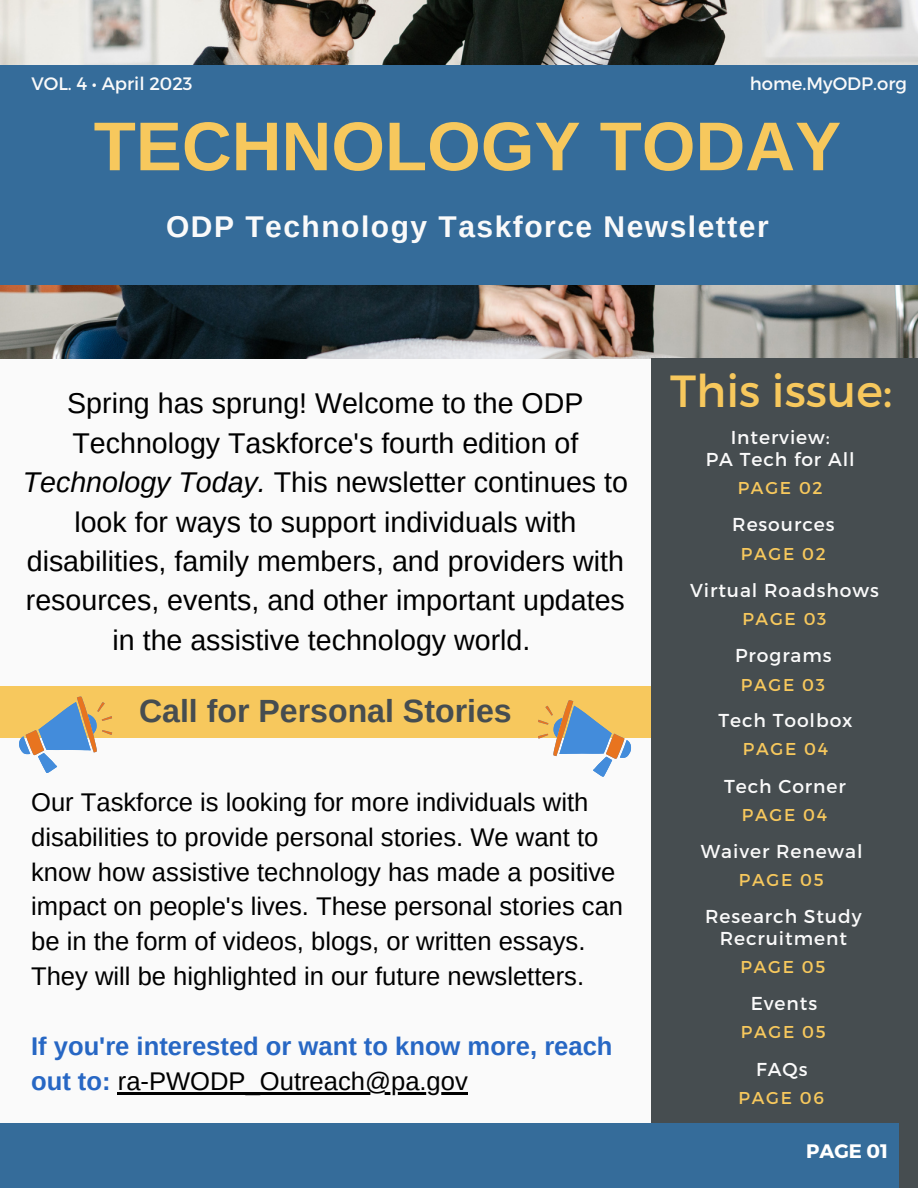
<style>
.page{position:relative;width:918px;height:1188px;background:#fafafa}
.page>*{position:absolute;margin:0;border:0;box-sizing:border-box;transform-origin:0 0}
.t1{font:700 69px "Arimo";color:#f7c85d}
.t2{font:45px "Montserrat";color:#f7c85d}
.t3{font:700 32.1px "Arimo";color:#464d50}
.t4{font:700 30px "Arimo";letter-spacing:.05em;color:#fafafa}
.t5{font:28.65px/39.3px "Arimo";color:#000;text-align:center}
.t6{font:25.65px/34.8px "Arimo";color:#000}
.t7{font:700 25.65px/34.8px "Arimo";color:#2767c4}
.t8{font:700 19.5px "Montserrat";color:#fff}
.t9{font:18.75px/21.3px "Montserrat";letter-spacing:.05em;color:#fafafa;text-align:center}
.t10{font:18px "Montserrat";color:#fafafa}
.t11{font:17.1px "Montserrat";letter-spacing:.1em;color:#f7c85d}
.s1{font-style:italic}
.s2{font-weight:400;color:#000}
</style>
<div class="page">
<img style="left:0;top:0;width:918px;height:359px">
<div style="left:652px;top:359px;width:266px;height:829px;background:#464d50"></div>
<div style="left:0;top:65px;width:918px;height:219px;background:#356c9a"></div>
<div style="left:0;top:1123px;width:899px;height:65px;background:#356c9a"></div>
<div style="left:0;top:687px;width:650px;height:51px;background:#f7c85d"></div>
<svg style="left:19px;top:697px;width:93px;height:76px"></svg>
<hr style="left:118px;top:1092px;width:350px;height:2px;background:#000">
<svg style="left:538px;top:700px;width:93px;height:77px"></svg>
<p class="t10" style="left:31px;top:72px;width:163px">VOL. 4 • April 2023</p>
<p class="t10" style="left:750px;top:72px;width:159px">home.MyODP.org</p>
<h1 class="t1" style="left:94px;top:108px;width:749px">TECHNOLOGY TODAY</h1>
<p class="t4" style="left:166px;top:210px;width:604px">ODP Technology Taskforce Newsletter</p>
<p class="t5" style="left:23px;top:384px;width:607px">Spring has sprung! Welcome to the ODP Technology Taskforce's fourth edition of <span class="s1">Technology Today.</span> This newsletter continues to look for ways to support individuals with disabilities, family members, and providers with resources, events, and other important updates in the assistive technology world.</p>
<p class="t3" style="left:139px;top:693px;width:374px">Call for Personal Stories</p>
<p class="t6" style="left:31px;top:784px;width:594px">Our Taskforce is looking for more individuals with disabilities to provide personal stories. We want to know how assistive technology has made a positive impact on people's lives. These personal stories can be in the form of videos, blogs, or written essays.<br>They will be highlighted in our future newsletters.</p>
<p class="t7" style="left:31px;top:1029px;width:583px">If you're interested or want to know more, reach out to: <span class="s2">ra-PWODP_Outreach@pa.gov</span></p>
<h2 class="t2" style="left:670px;top:362px;width:224px">This issue:</h2>
<p class="t9" style="left:706px;top:426px;width:150px">Interview:<br>PA Tech for All</p>
<p class="t11" style="left:738px;top:477px;width:86px">PAGE 02</p>
<p class="t9" style="left:732px;top:513px;width:104px">Resources</p>
<p class="t11" style="left:741px;top:543px;width:86px">PAGE 02</p>
<p class="t9" style="left:690px;top:579px;width:190px">Virtual Roadshows</p>
<p class="t11" style="left:742px;top:608px;width:86px">PAGE 03</p>
<p class="t9" style="left:735px;top:644px;width:98px">Programs</p>
<p class="t11" style="left:741px;top:673px;width:86px">PAGE 03</p>
<p class="t9" style="left:718px;top:709px;width:136px">Tech Toolbox</p>
<p class="t11" style="left:743px;top:738px;width:87px">PAGE 04</p>
<p class="t9" style="left:724px;top:774px;width:123px">Tech Corner</p>
<p class="t11" style="left:742px;top:804px;width:87px">PAGE 04</p>
<p class="t9" style="left:701px;top:840px;width:163px">Waiver Renewal</p>
<p class="t11" style="left:739px;top:869px;width:86px">PAGE 05</p>
<p class="t9" style="left:705px;top:905px;width:158px">Research Study<br>Recruitment</p>
<p class="t11" style="left:740px;top:956px;width:86px">PAGE 05</p>
<p class="t9" style="left:751px;top:992px;width:68px">Events</p>
<p class="t11" style="left:741px;top:1021px;width:86px">PAGE 05</p>
<p class="t9" style="left:756px;top:1057px;width:53px">FAQs</p>
<p class="t11" style="left:739px;top:1087px;width:87px">PAGE 06</p>
<p class="t8" style="left:806px;top:1138px;width:84px">PAGE 01</p>
</div>
